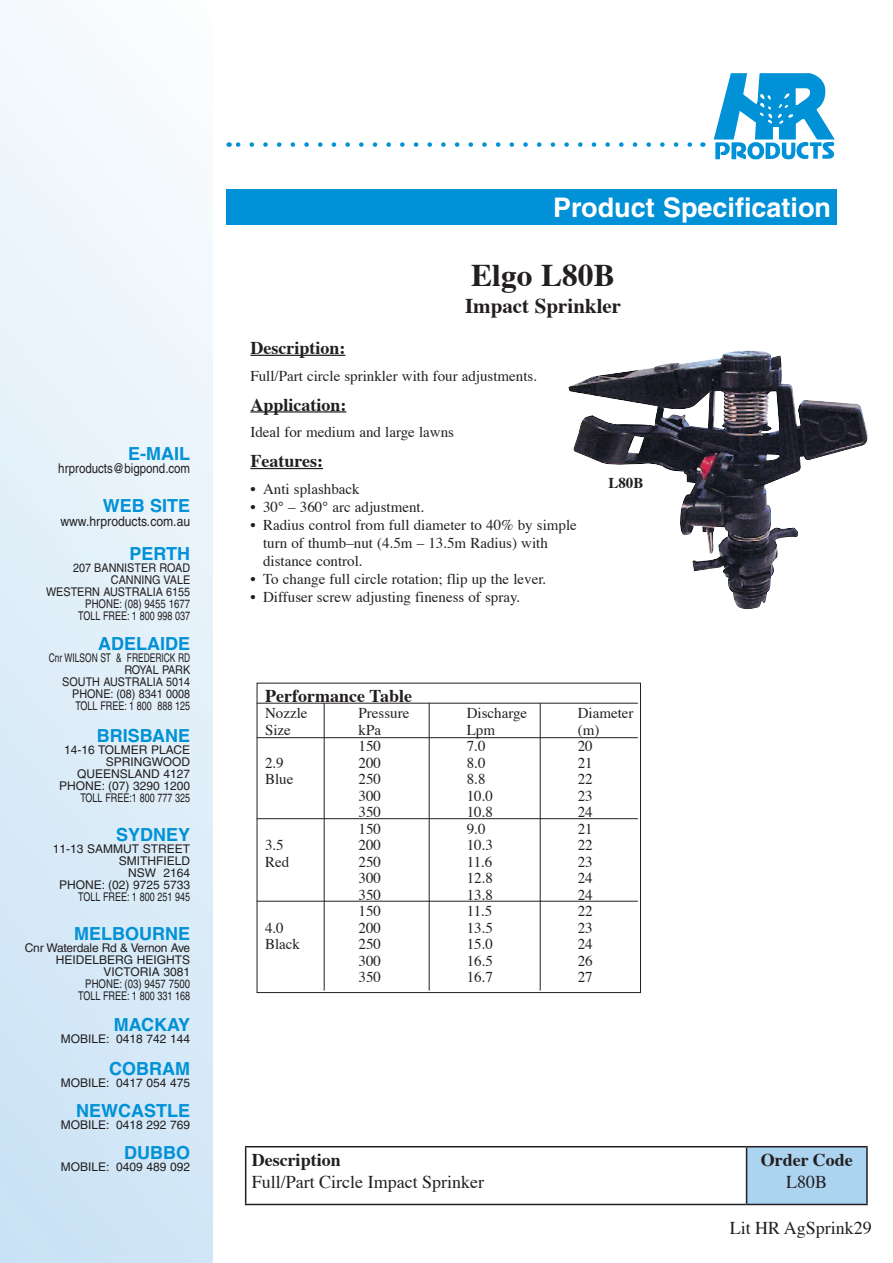
<style>
.page{position:relative;width:893px;height:1263px;background:#fff}
.page>*{position:absolute;margin:0;border:0;box-sizing:border-box;transform-origin:0 0}
.t1{font:700 31.5px "Times";color:#231f20}
.t2{font:700 27px "Helvetica";color:#fff}
.t3{font:700 21px "Times";color:#231f20}
.t4{font:700 18px "Helvetica";color:#0091d6}
.t5{font:700 18px "Times";color:#231f20}
.t6{font:18px "Times";color:#231f20}
.t7{font:15px/18px "Times";color:#231f20}
.t8{font:700 15px "Times";color:#231f20}
.t9{font:13.5px "Helvetica";color:#231f20;scale:.85 1}
.t10{font:13.5px "Helvetica";color:#231f20;scale:.9 1}
.t11{font:12px/12px "Helvetica";color:#231f20;text-align:right}
.t12{font:12px/12px "Helvetica";color:#231f20;text-align:right;scale:.7 1}
.t13{font:12px/12px "Helvetica";color:#231f20;text-align:right;scale:.9 1}
</style>
<div class="page">
<div style="left:226px;top:189px;width:611px;height:35px;background:#0091d6"></div>
<img style="left:713px;top:73px;width:122px;height:87px">
<svg style="left:690px;top:142px;width:13px;height:5px"></svg>
<svg style="left:230px;top:142px;width:460px;height:5px"></svg>
<div style="left:0;top:0;width:213px;height:1263px;background:linear-gradient(to bottom,#f8fcfe,#cbe3f5)"></div>
<hr style="left:250px;top:355px;width:95px;height:1px;background:#231f20">
<hr style="left:250px;top:411px;width:96px;height:1px;background:#231f20">
<hr style="left:250px;top:468px;width:73px;height:1px;background:#231f20">
<img style="left:568px;top:350px;width:300px;height:259px">
<div style="left:257px;top:683px;width:384px;height:310px;border:1px solid #231f20"></div>
<hr style="left:257px;top:703px;width:381px;height:1px;background:#231f20">
<hr style="left:257px;top:737px;width:381px;height:1px;background:#231f20">
<hr style="left:257px;top:818px;width:381px;height:1px;background:#231f20">
<hr style="left:257px;top:901px;width:381px;height:1px;background:#231f20">
<hr style="left:324px;top:703px;width:1px;height:287px;background:#231f20">
<hr style="left:429px;top:703px;width:1px;height:287px;background:#231f20">
<hr style="left:540px;top:703px;width:1px;height:287px;background:#231f20">
<div style="left:747px;top:1147px;width:120px;height:57px;background:#acd3f0"></div>
<hr style="left:245px;top:1146px;width:502px;height:1px;background:#231f20">
<hr style="left:245px;top:1147px;width:1px;height:57px;background:#231f20">
<hr style="left:747px;top:1146px;width:121px;height:1px;background:#231f20">
<hr style="left:746px;top:1147px;width:1px;height:57px;background:#231f20">
<hr style="left:866px;top:1147px;width:2px;height:57px;background:#231f20">
<hr style="left:245px;top:1204px;width:502px;height:1px;background:#231f20">
<hr style="left:747px;top:1204px;width:121px;height:1px;background:#231f20">
<p class="t4" style="left:128px;top:442px;width:63px">E-MAIL</p>
<p class="t9" style="left:58px;top:461px;width:157px">hrproducts@bigpond.com</p>
<p class="t4" style="left:103px;top:495px;width:89px">WEB SITE</p>
<p class="t10" style="left:60px;top:513px;width:146px">www.hrproducts.com.au</p>
<p class="t4" style="left:130px;top:543px;width:62px">PERTH</p>
<p class="t13" style="left:46px;top:562px;width:162px">207 BANNISTER ROAD<br>CANNING VALE<br>WESTERN AUSTRALIA 6155<br>PHONE: (08) 9455 1677<br>TOLL FREE: 1 800 998 037</p>
<p class="t4" style="left:98px;top:633px;width:93px">ADELAIDE</p>
<p class="t12" style="left:49px;top:652px;width:203px">Cnr WILSON ST &amp; FREDERICK RD<br>ROYAL PARK<br>SOUTH AUSTRALIA 5014<br>PHONE: (08) 8341 0008<br>TOLL FREE: 1 800 888 125</p>
<p class="t4" style="left:97px;top:724px;width:95px">BRISBANE</p>
<p class="t11" style="left:59px;top:744px;width:133px">14-16 TOLMER PLACE<br>SPRINGWOOD<br>QUEENSLAND 4127<br>PHONE: (07) 3290 1200<br>TOLL FREE:1 800 777 325</p>
<p class="t4" style="left:116px;top:823px;width:76px">SYDNEY</p>
<p class="t11" style="left:53px;top:843px;width:139px">11-13 SAMMUT STREET<br>SMITHFIELD<br>NSW 2164<br>PHONE: (02) 9725 5733<br>TOLL FREE: 1 800 251 945</p>
<p class="t4" style="left:74px;top:922px;width:117px">MELBOURNE</p>
<p class="t11" style="left:25px;top:942px;width:167px">Cnr Waterdale Rd &amp; Vernon Ave<br>HEIDELBERG HEIGHTS<br>VICTORIA 3081<br>PHONE: (03) 9457 7500<br>TOLL FREE: 1 800 331 168</p>
<p class="t4" style="left:114px;top:1014px;width:78px">MACKAY</p>
<p class="t11" style="left:61px;top:1033px;width:131px">MOBILE: 0418 742 144</p>
<p class="t4" style="left:109px;top:1057px;width:82px">COBRAM</p>
<p class="t11" style="left:61px;top:1077px;width:131px">MOBILE: 0417 054 475</p>
<p class="t4" style="left:76px;top:1099px;width:115px">NEWCASTLE</p>
<p class="t11" style="left:61px;top:1119px;width:131px">MOBILE: 0418 292 769</p>
<p class="t4" style="left:124px;top:1141px;width:67px">DUBBO</p>
<p class="t11" style="left:61px;top:1161px;width:131px">MOBILE: 0409 489 092</p>
<h2 class="t2" style="left:553px;top:191px;width:279px">Product Specification</h2>
<h1 class="t1" style="left:471px;top:254px;width:145px">Elgo L80B</h1>
<h3 class="t3" style="left:465px;top:292px;width:158px">Impact Sprinkler</h3>
<p class="t5" style="left:250px;top:336px;width:96px">Description:</p>
<p class="t7" style="left:250px;top:367px;width:288px">Full/Part circle sprinkler with four adjustments.</p>
<p class="t5" style="left:250px;top:393px;width:98px">Application:</p>
<p class="t7" style="left:250px;top:424px;width:205px">Ideal for medium and large lawns</p>
<p class="t5" style="left:250px;top:449px;width:74px">Features:</p>
<p class="t7" style="left:250px;top:481px;width:111px">• Anti splashback</p>
<p class="t7" style="left:250px;top:499px;width:176px">• 30° – 360° arc adjustment.</p>
<p class="t7" style="left:263px;top:517px;width:315px;text-indent:-13px">• Radius control from full diameter to 40% by simple turn of thumb–nut (4.5m – 13.5m Radius) with distance control.</p>
<p class="t7" style="left:250px;top:571px;width:297px">• To change full circle rotation; flip up the lever.</p>
<p class="t7" style="left:250px;top:589px;width:271px">• Diffuser screw adjusting fineness of spray.</p>
<p class="t8" style="left:608px;top:472px;width:37px">L80B</p>
<p class="t5" style="left:265px;top:683px;width:148px">Performance Table</p>
<p class="t7" style="left:265px;top:705px;width:44px">Nozzle</p>
<p class="t7" style="left:359px;top:705px;width:52px">Pressure</p>
<p class="t7" style="left:467px;top:705px;width:62px">Discharge</p>
<p class="t7" style="left:578px;top:705px;width:57px">Diameter</p>
<p class="t7" style="left:265px;top:721px;width:27px">Size</p>
<p class="t7" style="left:359px;top:721px;width:24px">kPa</p>
<p class="t7" style="left:467px;top:721px;width:30px">Lpm</p>
<p class="t7" style="left:578px;top:721px;width:23px">(m)</p>
<p class="t7" style="left:359px;top:738px;width:24px">150</p>
<p class="t7" style="left:467px;top:738px;width:20px">7.0</p>
<p class="t7" style="left:578px;top:738px;width:16px">20</p>
<p class="t7" style="left:265px;top:754px;width:20px">2.9</p>
<p class="t7" style="left:359px;top:754px;width:24px">200</p>
<p class="t7" style="left:467px;top:754px;width:20px">8.0</p>
<p class="t7" style="left:578px;top:754px;width:16px">21</p>
<p class="t7" style="left:265px;top:771px;width:30px">Blue</p>
<p class="t7" style="left:359px;top:771px;width:24px">250</p>
<p class="t7" style="left:467px;top:771px;width:20px">8.8</p>
<p class="t7" style="left:578px;top:771px;width:16px">22</p>
<p class="t7" style="left:359px;top:787px;width:24px">300</p>
<p class="t7" style="left:467px;top:787px;width:28px">10.0</p>
<p class="t7" style="left:578px;top:787px;width:16px">23</p>
<p class="t7" style="left:359px;top:804px;width:24px">350</p>
<p class="t7" style="left:467px;top:804px;width:28px">10.8</p>
<p class="t7" style="left:578px;top:804px;width:16px">24</p>
<p class="t7" style="left:359px;top:820px;width:24px">150</p>
<p class="t7" style="left:467px;top:820px;width:20px">9.0</p>
<p class="t7" style="left:578px;top:820px;width:16px">21</p>
<p class="t7" style="left:265px;top:837px;width:20px">3.5</p>
<p class="t7" style="left:359px;top:837px;width:24px">200</p>
<p class="t7" style="left:467px;top:837px;width:28px">10.3</p>
<p class="t7" style="left:578px;top:837px;width:16px">22</p>
<p class="t7" style="left:265px;top:853px;width:26px">Red</p>
<p class="t7" style="left:359px;top:853px;width:24px">250</p>
<p class="t7" style="left:467px;top:853px;width:27px">11.6</p>
<p class="t7" style="left:578px;top:853px;width:16px">23</p>
<p class="t7" style="left:359px;top:870px;width:24px">300</p>
<p class="t7" style="left:467px;top:870px;width:28px">12.8</p>
<p class="t7" style="left:578px;top:870px;width:16px">24</p>
<p class="t7" style="left:359px;top:886px;width:24px">350</p>
<p class="t7" style="left:467px;top:886px;width:28px">13.8</p>
<p class="t7" style="left:578px;top:886px;width:16px">24</p>
<p class="t7" style="left:359px;top:903px;width:24px">150</p>
<p class="t7" style="left:467px;top:903px;width:27px">11.5</p>
<p class="t7" style="left:578px;top:903px;width:16px">22</p>
<p class="t7" style="left:265px;top:919px;width:20px">4.0</p>
<p class="t7" style="left:359px;top:919px;width:24px">200</p>
<p class="t7" style="left:467px;top:919px;width:28px">13.5</p>
<p class="t7" style="left:578px;top:919px;width:16px">23</p>
<p class="t7" style="left:265px;top:936px;width:36px">Black</p>
<p class="t7" style="left:359px;top:936px;width:24px">250</p>
<p class="t7" style="left:467px;top:936px;width:28px">15.0</p>
<p class="t7" style="left:578px;top:936px;width:16px">24</p>
<p class="t7" style="left:359px;top:952px;width:24px">300</p>
<p class="t7" style="left:467px;top:952px;width:28px">16.5</p>
<p class="t7" style="left:578px;top:952px;width:16px">26</p>
<p class="t7" style="left:359px;top:969px;width:24px">350</p>
<p class="t7" style="left:467px;top:969px;width:28px">16.7</p>
<p class="t7" style="left:578px;top:969px;width:16px">27</p>
<p class="t5" style="left:252px;top:1148px;width:90px">Description</p>
<p class="t6" style="left:252px;top:1170px;width:234px">Full/Part Circle Impact Sprinker</p>
<p class="t5" style="left:761px;top:1148px;width:94px">Order Code</p>
<p class="t6" style="left:786px;top:1170px;width:43px">L80B</p>
<p class="t6" style="left:730px;top:1216px;width:144px">Lit HR AgSprink29</p>
</div>
